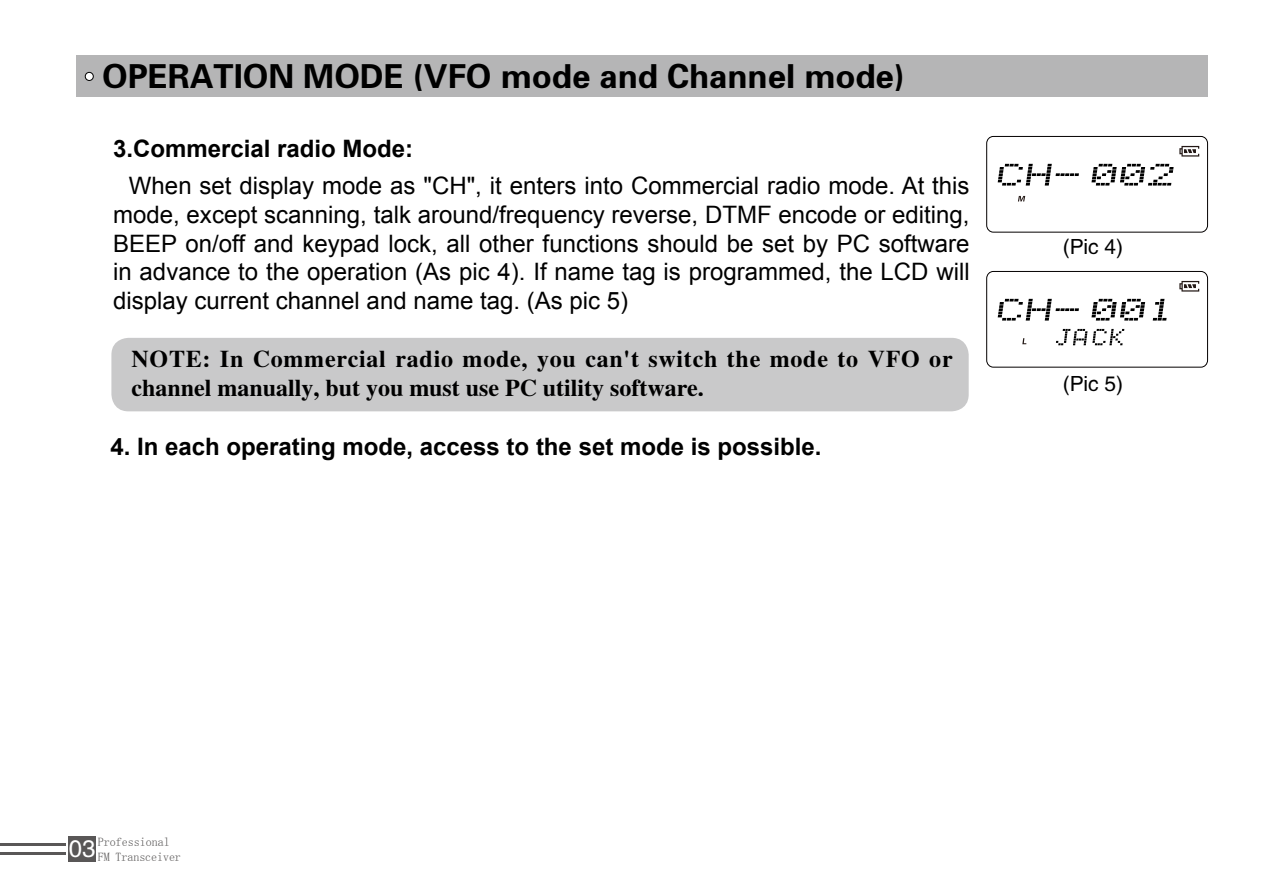
<style>
.page{position:relative;width:1276px;height:893px;background:#fff}
.page>*{position:absolute;margin:0;border:0;box-sizing:border-box;transform-origin:0 0}
.t1{font:33px "FZDHTJW GB1 0";color:#000}
.t2{font:24px/28.8px "Arial";color:#000;text-align:justify}
.t3{font:24px/28.8px "FZXBSJW GB1 0";letter-spacing:.015em;color:#000}
.t4{font:700 24px "Arial";color:#000}
.t5{font:21px "FZHTJW GB1 0";color:#000}
.t6{font:12px/14.4px "Sim Sun";color:#595757}
</style>
<div class="page">
<div style="left:77px;top:56px;width:1131px;height:41px;background:#b5b5b6"></div>
<div style="left:85px;top:72px;width:8px;height:8px;background:#fff;border-radius:50%"></div>
<div style="left:85px;top:72px;width:9px;height:9px;border:1px solid #000;border-radius:50%"></div>
<div style="left:68px;top:836px;width:27px;height:25px;background:#595757"></div>
<hr style="left:0;top:843px;width:65px;height:3px;background:#595757">
<hr style="left:0;top:852px;width:65px;height:3px;background:#595757">
<div style="left:111px;top:338px;width:857px;height:73px;background:#c9c9ca;border-radius:17px"></div>
<div style="left:986px;top:136px;width:222px;height:96px;border:1px solid #040000;border-radius:7px"></div>
<svg style="left:1018px;top:196px;width:7px;height:5px"></svg>
<svg style="left:1179px;top:146px;width:20px;height:11px"></svg>
<svg style="left:997px;top:164px;width:82px;height:22px"></svg>
<svg style="left:1091px;top:164px;width:82px;height:22px"></svg>
<div style="left:986px;top:271px;width:222px;height:96px;border:1px solid #040000;border-radius:7px"></div>
<svg style="left:1022px;top:338px;width:4px;height:6px"></svg>
<svg style="left:1179px;top:281px;width:20px;height:11px"></svg>
<svg style="left:997px;top:299px;width:82px;height:22px"></svg>
<svg style="left:1091px;top:299px;width:54px;height:22px"></svg>
<svg style="left:1152px;top:299px;width:14px;height:22px"></svg>
<svg style="left:1056px;top:329px;width:68px;height:17px"></svg>
<h1 class="t1" style="left:102px;top:58px;width:804px">OPERATION MODE (VFO mode and Channel mode)</h1>
<p class="t4" style="left:113px;top:132px;width:302px">3.Commercial radio Mode:</p>
<p class="t2" style="left:113px;top:171px;width:858px;text-indent:16px">When set display mode as "CH", it enters into Commercial radio mode. At this mode, except scanning, talk around/frequency reverse, DTMF encode or editing, BEEP on/off and keypad lock, all other functions should be set by PC software in advance to the operation (As pic 4). If name tag is programmed, the LCD will display current channel and name tag. (As pic 5)</p>
<p class="t3" style="left:132px;top:345px;width:822px;text-indent:71px">: In Commercial radio mode, you can't switch the mode to VFO or channel manually, but you must use PC utility software.</p>
<p class="t4" style="left:110px;top:431px;width:712px">4. In each operating mode, access to the set mode is possible.</p>
<p class="t3" style="left:132px;top:345px;width:36px">Note</p>
<p class="t5" style="left:1063px;top:235px;width:62px">(Pic 4)</p>
<p class="t5" style="left:1063px;top:372px;width:62px">(Pic 5)</p>
<p class="t6" style="left:69px;top:835px;width:114px;text-indent:29px">Professional<br><sup>03</sup> FM Transceiver</p>
</div>
